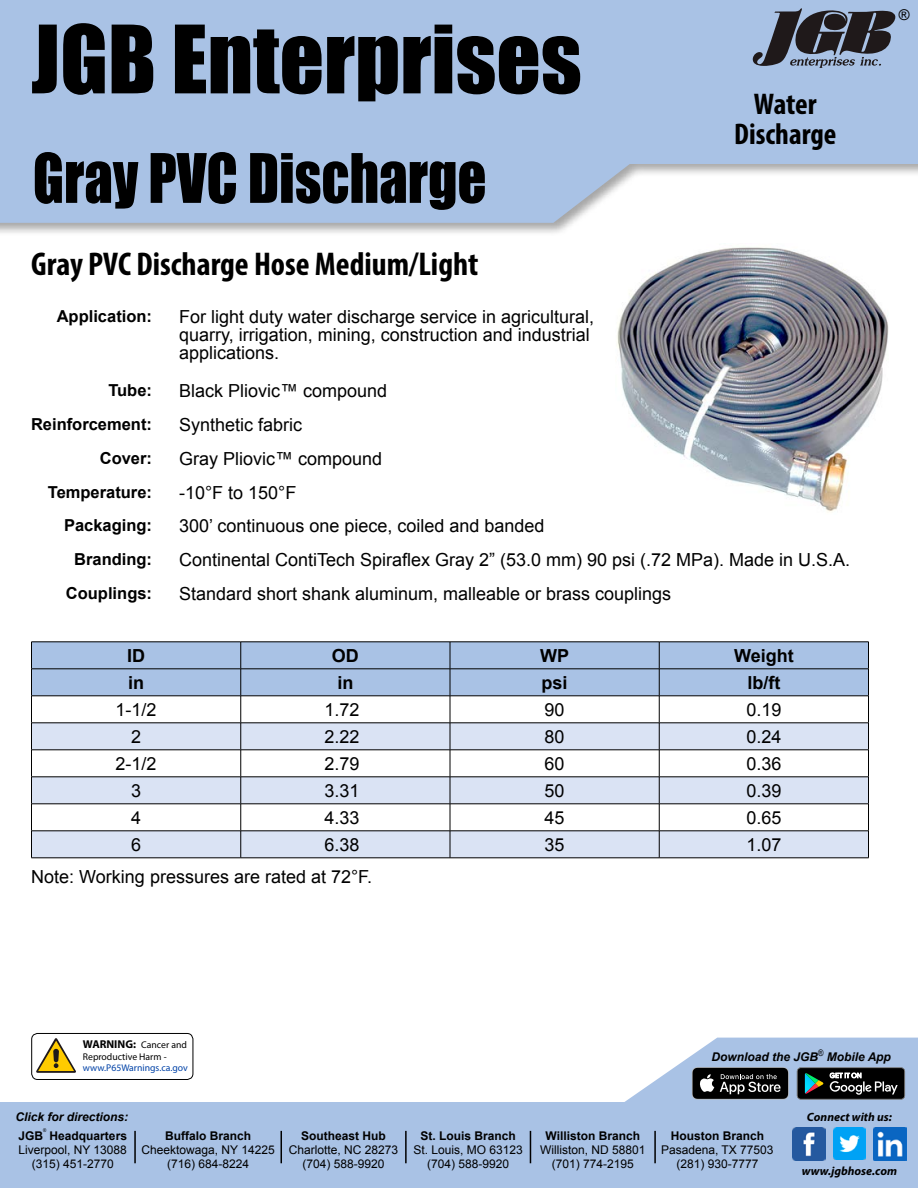
<style>
.page{position:relative;width:918px;height:1188px;background:#fff}
.page>*{position:absolute;margin:0;border:0;box-sizing:border-box;transform-origin:0 0}
.t1{font:87px "Impact";color:#000}
.t2{font:63px "Impact";color:#000;scale:.9 1}
.t3{font:700 condensed 33px "Myriad Pro";color:#000}
.t4{font:700 condensed 30px/30px "Myriad Pro";color:#000;text-align:center}
.t5{font:18px/18px "Arial";color:#000}
.t6{font:700 18px "Arial";color:#000}
.t7{font:700 16.5px "Arial";color:#000}
.t8{font:italic 14.85px "Arial";color:#000}
.t9{font:12px/14.4px "Arial";color:#000;text-align:center}
.t10{font:700 12px "Arial";color:#000}
.t11{font:italic 700 12px "Arial";color:#000}
.t12{font:italic 700 12px "Myriad Pro";color:#000}
.t13{font:9.75px/11.7px "Myriad Pro";color:#000}
.t14{font:9.75px "Myriad Pro";color:#0042a7}
.t15{font:5.25px "Arial Narrow";color:#000}
.s1{font-weight:700;font-size:11.4px}
</style>
<div class="page">
<div style="left:0;top:0;width:918px;height:236px;background:#000;opacity:.35"></div>
<svg style="left:0;top:164px;width:638px;height:59px;fill:#a9c2e5"></svg>
<div style="left:0;top:0;width:918px;height:164px;background:#a9c2e5"></div>
<div style="left:32px;top:643px;width:836px;height:53px;background:#a9c2e5"></div>
<svg style="left:32px;top:724px;width:836px;height:134px;fill:#dae3f4"></svg>
<hr style="left:31px;top:669px;width:210px;height:1px;background:#000">
<hr style="left:241px;top:669px;width:209px;height:1px;background:#000">
<hr style="left:450px;top:669px;width:209px;height:1px;background:#000">
<hr style="left:659px;top:669px;width:210px;height:1px;background:#000">
<hr style="left:31px;top:723px;width:210px;height:1px;background:#000">
<hr style="left:241px;top:723px;width:209px;height:1px;background:#000">
<hr style="left:450px;top:723px;width:209px;height:1px;background:#000">
<hr style="left:659px;top:723px;width:210px;height:1px;background:#000">
<hr style="left:31px;top:750px;width:210px;height:1px;background:#000">
<hr style="left:241px;top:750px;width:209px;height:1px;background:#000">
<hr style="left:450px;top:750px;width:209px;height:1px;background:#000">
<hr style="left:659px;top:750px;width:210px;height:1px;background:#000">
<hr style="left:31px;top:777px;width:210px;height:1px;background:#000">
<hr style="left:241px;top:777px;width:209px;height:1px;background:#000">
<hr style="left:450px;top:777px;width:209px;height:1px;background:#000">
<hr style="left:659px;top:777px;width:210px;height:1px;background:#000">
<hr style="left:31px;top:804px;width:210px;height:1px;background:#000">
<hr style="left:241px;top:804px;width:209px;height:1px;background:#000">
<hr style="left:450px;top:804px;width:209px;height:1px;background:#000">
<hr style="left:659px;top:804px;width:210px;height:1px;background:#000">
<hr style="left:31px;top:831px;width:210px;height:1px;background:#000">
<hr style="left:241px;top:831px;width:209px;height:1px;background:#000">
<hr style="left:450px;top:831px;width:209px;height:1px;background:#000">
<hr style="left:659px;top:831px;width:210px;height:1px;background:#000">
<hr style="left:31px;top:858px;width:210px;height:1px;background:#000">
<hr style="left:241px;top:858px;width:209px;height:1px;background:#000">
<hr style="left:450px;top:858px;width:209px;height:1px;background:#000">
<hr style="left:659px;top:858px;width:210px;height:1px;background:#000">
<hr style="left:31px;top:642px;width:210px;height:1px;background:#000">
<hr style="left:241px;top:642px;width:209px;height:1px;background:#000">
<hr style="left:450px;top:642px;width:209px;height:1px;background:#000">
<hr style="left:659px;top:642px;width:210px;height:1px;background:#000">
<svg style="left:31px;top:643px;width:1px;height:215px"></svg>
<svg style="left:241px;top:642px;width:1px;height:216px"></svg>
<svg style="left:450px;top:642px;width:1px;height:216px"></svg>
<svg style="left:659px;top:642px;width:1px;height:216px"></svg>
<svg style="left:868px;top:643px;width:1px;height:215px"></svg>
<hr style="left:31px;top:696px;width:210px;height:1px;background:#000">
<hr style="left:241px;top:696px;width:209px;height:1px;background:#000">
<hr style="left:450px;top:696px;width:209px;height:1px;background:#000">
<hr style="left:659px;top:696px;width:210px;height:1px;background:#000">
<img style="left:617px;top:247px;width:272px;height:265px">
<svg style="left:752px;top:8px;width:144px;height:60px"></svg>
<svg style="left:36px;top:1038px;width:40px;height:35px"></svg>
<div style="left:31px;top:1033px;width:162px;height:47px;border:1px solid #000;border-radius:6px"></div>
<div style="left:0;top:1102px;width:918px;height:86px;background:#a9c2e5"></div>
<hr style="left:281px;top:1131px;width:1px;height:32px;background:#000">
<hr style="left:134px;top:1131px;width:2px;height:32px;background:#000">
<hr style="left:405px;top:1131px;width:2px;height:32px;background:#000">
<hr style="left:530px;top:1131px;width:1px;height:32px;background:#000">
<hr style="left:654px;top:1131px;width:2px;height:32px;background:#000">
<svg style="left:625px;top:1038px;width:293px;height:64px"></svg>
<img style="left:833px;top:1128px;width:32px;height:32px">
<img style="left:873px;top:1128px;width:33px;height:33px">
<img style="left:793px;top:1128px;width:33px;height:33px">
<h1 class="t1" style="left:31px;top:-8px;width:552px">JGB Enterprises</h1>
<h2 class="t2" style="left:33px;top:129px;width:506px">Gray PVC Discharge</h2>
<h3 class="t4" style="left:734px;top:88px;width:104px">Water<br>Discharge</h3>
<h3 class="t3" style="left:31px;top:244px;width:449px">Gray PVC Discharge Hose Medium/Light</h3>
<p class="t7" style="left:57px;top:305px;width:97px">Application:</p>
<p class="t5" style="left:179px;top:308px;width:417px">For light duty water discharge service in agricultural, quarry, irrigation, mining, construction and industrial applications.</p>
<p class="t7" style="left:108px;top:379px;width:45px">Tube:</p>
<p class="t5" style="left:179px;top:382px;width:210px">Black Pliovic™ compound</p>
<p class="t7" style="left:31px;top:413px;width:123px">Reinforcement:</p>
<p class="t5" style="left:179px;top:416px;width:125px">Synthetic fabric</p>
<p class="t7" style="left:100px;top:447px;width:54px">Cover:</p>
<p class="t5" style="left:179px;top:450px;width:205px">Gray Pliovic™ compound</p>
<p class="t7" style="left:48px;top:481px;width:106px">Temperature:</p>
<p class="t5" style="left:179px;top:483px;width:119px">-10°F to 150°F</p>
<p class="t7" style="left:64px;top:514px;width:90px">Packaging:</p>
<p class="t5" style="left:179px;top:517px;width:367px">300’ continuous one piece, coiled and banded</p>
<p class="t7" style="left:74px;top:548px;width:79px">Branding:</p>
<p class="t5" style="left:179px;top:551px;width:673px">Continental ContiTech Spiraflex Gray 2” (53.0 mm) 90 psi (.72 MPa). Made in U.S.A.</p>
<p class="t7" style="left:66px;top:582px;width:88px">Couplings:</p>
<p class="t5" style="left:179px;top:585px;width:494px">Standard short shank aluminum, malleable or brass couplings</p>
<p class="t6" style="left:127px;top:644px;width:19px">ID</p>
<p class="t6" style="left:332px;top:644px;width:28px">OD</p>
<p class="t6" style="left:540px;top:644px;width:30px">WP</p>
<p class="t6" style="left:734px;top:644px;width:61px">Weight</p>
<p class="t6" style="left:128px;top:671px;width:18px">in</p>
<p class="t6" style="left:337px;top:671px;width:18px">in</p>
<p class="t6" style="left:542px;top:671px;width:28px">psi</p>
<p class="t6" style="left:747px;top:671px;width:34px">lb/ft</p>
<p class="t5" style="left:116px;top:701px;width:43px">1-1/2</p>
<p class="t5" style="left:325px;top:701px;width:37px">1.72</p>
<p class="t5" style="left:545px;top:701px;width:22px">90</p>
<p class="t5" style="left:746px;top:701px;width:37px">0.19</p>
<p class="t5" style="left:131px;top:728px;width:12px">2</p>
<p class="t5" style="left:325px;top:728px;width:37px">2.22</p>
<p class="t5" style="left:545px;top:728px;width:22px">80</p>
<p class="t5" style="left:746px;top:728px;width:37px">0.24</p>
<p class="t5" style="left:116px;top:755px;width:43px">2-1/2</p>
<p class="t5" style="left:325px;top:755px;width:37px">2.79</p>
<p class="t5" style="left:545px;top:755px;width:22px">60</p>
<p class="t5" style="left:746px;top:755px;width:37px">0.36</p>
<p class="t5" style="left:131px;top:782px;width:12px">3</p>
<p class="t5" style="left:325px;top:782px;width:37px">3.31</p>
<p class="t5" style="left:545px;top:782px;width:22px">50</p>
<p class="t5" style="left:746px;top:782px;width:37px">0.39</p>
<p class="t5" style="left:131px;top:809px;width:12px">4</p>
<p class="t5" style="left:325px;top:809px;width:37px">4.33</p>
<p class="t5" style="left:545px;top:809px;width:22px">45</p>
<p class="t5" style="left:746px;top:809px;width:37px">0.65</p>
<p class="t5" style="left:131px;top:836px;width:12px">6</p>
<p class="t5" style="left:325px;top:836px;width:37px">6.38</p>
<p class="t5" style="left:545px;top:836px;width:22px">35</p>
<p class="t5" style="left:746px;top:836px;width:37px">1.07</p>
<p class="t5" style="left:31px;top:868px;width:343px">Note: Working pressures are rated at 72°F.</p>
<p class="t8" style="left:898px;top:5px;width:12px">®</p>
<p class="t13" style="left:83px;top:1039px;width:106px"><span class="s1">WARNING:</span> Cancer and<br>Reproductive Harm -</p>
<p class="t14" style="left:83px;top:1062px;width:106px">www.P65Warnings.ca.gov</p>
<p class="t11" style="left:711px;top:1048px;width:181px">Download the JGB<sup>®</sup> Mobile App</p>
<p class="t11" style="left:15px;top:1108px;width:114px">Click for directions:</p>
<p class="t12" style="left:807px;top:1109px;width:86px">Connect with us:</p>
<p class="t15" style="left:43px;top:1126px;width:5px">®</p>
<p class="t10" style="left:18px;top:1127px;width:26px">JGB</p>
<p class="t10" style="left:50px;top:1127px;width:79px">Headquarters</p>
<p class="t9" style="left:18px;top:1143px;width:110px">Liverpool, NY 13088 (315) 451-2770</p>
<p class="t10" style="left:165px;top:1127px;width:88px">Buffalo Branch</p>
<p class="t9" style="left:142px;top:1143px;width:135px">Cheektowaga, NY 14225 (716) 684-8224</p>
<p class="t10" style="left:301px;top:1127px;width:86px">Southeast Hub</p>
<p class="t9" style="left:289px;top:1143px;width:111px">Charlotte, NC 28273 (704) 588-9920</p>
<p class="t10" style="left:421px;top:1127px;width:97px">St. Louis Branch</p>
<p class="t9" style="left:413px;top:1143px;width:111px">St. Louis, MO 63123 (704) 588-9920</p>
<p class="t10" style="left:546px;top:1127px;width:96px">Williston Branch</p>
<p class="t9" style="left:540px;top:1143px;width:107px">Williston, ND 58801 (701) 774-2195</p>
<p class="t10" style="left:671px;top:1127px;width:95px">Houston Branch</p>
<p class="t9" style="left:661px;top:1143px;width:114px">Pasadena, TX 77503 (281) 930-7777</p>
<p class="t12" style="left:802px;top:1163px;width:97px">www.jgbhose.com</p>
</div>
